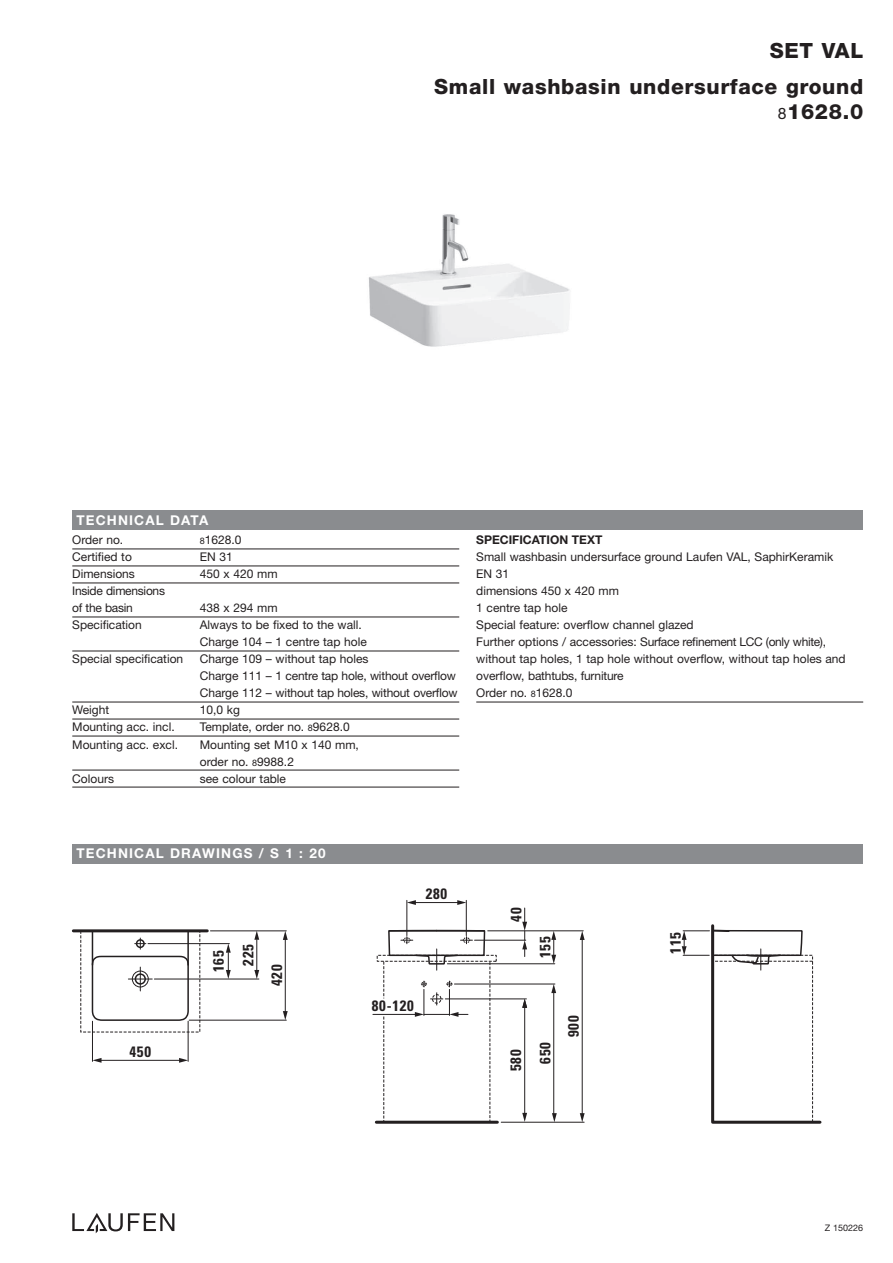
<style>
.page{position:relative;width:893px;height:1263px;background:#fff}
.page>*{position:absolute;margin:0;border:0;box-sizing:border-box;transform-origin:0 0}
.t1{font:800 21px/25.5px "Helvetica Neue";letter-spacing:.03em;color:#231f20;text-align:right}
.t2{font:700 condensed 15px/29.4px "Univers";letter-spacing:.05em;color:#231f20;text-align:center}
.t3{font:700 13.5px "Helvetica Neue";letter-spacing:.085em;color:#fff}
.t4{font:12px/17px "Helvetica Neue";color:#231f20}
.t5{font:12px/17px "Helvetica Neue";letter-spacing:-.02em;color:#231f20}
.t6{font:700 12px "Helvetica Neue";color:#231f20}
.t7{font:9px "Helvetica Neue";color:#231f20}
.s1{font-weight:400;font-size:15.75px}
.s2{font-size:9px}
</style>
<div class="page">
<svg style="left:72px;top:1213px;width:102px;height:20px"></svg>
<div style="left:72px;top:844px;width:791px;height:19px;background:#8a8c8f"></div>
<div style="left:72px;top:510px;width:791px;height:19px;background:#8a8c8f"></div>
<hr style="left:73px;top:929px;width:134px;height:3px;background:#231f20">
<hr style="left:376px;top:1121px;width:121px;height:3px;background:#231f20">
<svg style="left:91px;top:929px;width:99px;height:93px"></svg>
<div style="left:80px;top:930px;width:120px;height:102px;border:1px dashed #231f20"></div>
<svg style="left:580px;top:931px;width:5px;height:9px"></svg>
<hr style="left:582px;top:937px;width:1px;height:177px;background:#231f20">
<svg style="left:388px;top:914px;width:98px;height:40px"></svg>
<hr style="left:373px;top:1014px;width:42px;height:1px;background:#231f20">
<hr style="left:92px;top:1021px;width:1px;height:40px;background:#231f20">
<hr style="left:188px;top:1021px;width:1px;height:40px;background:#231f20">
<svg style="left:92px;top:1058px;width:10px;height:5px"></svg>
<svg style="left:179px;top:1058px;width:9px;height:5px"></svg>
<hr style="left:101px;top:1060px;width:79px;height:1px;background:#231f20">
<hr style="left:189px;top:1020px;width:97px;height:1px;background:#231f20">
<svg style="left:283px;top:931px;width:5px;height:9px"></svg>
<svg style="left:283px;top:1011px;width:5px;height:9px"></svg>
<hr style="left:285px;top:939px;width:1px;height:73px;background:#231f20">
<hr style="left:154px;top:979px;width:105px;height:1px;background:#231f20">
<hr style="left:148px;top:943px;width:81px;height:1px;background:#231f20">
<svg style="left:254px;top:970px;width:5px;height:9px"></svg>
<svg style="left:254px;top:931px;width:5px;height:9px"></svg>
<hr style="left:257px;top:940px;width:1px;height:30px;background:#231f20">
<hr style="left:210px;top:930px;width:76px;height:1px;background:#231f20">
<svg style="left:226px;top:944px;width:5px;height:35px"></svg>
<svg style="left:551px;top:931px;width:5px;height:23px"></svg>
<svg style="left:522px;top:908px;width:5px;height:46px"></svg>
<hr style="left:488px;top:930px;width:95px;height:1px;background:#231f20">
<svg style="left:682px;top:924px;width:140px;height:200px"></svg>
<hr style="left:475px;top:940px;width:51px;height:1px;background:#231f20">
<hr style="left:407px;top:900px;width:1px;height:35px;background:#231f20">
<hr style="left:466px;top:900px;width:1px;height:35px;background:#231f20">
<svg style="left:407px;top:900px;width:9px;height:5px"></svg>
<svg style="left:457px;top:900px;width:9px;height:5px"></svg>
<hr style="left:415px;top:902px;width:43px;height:1px;background:#231f20">
<svg style="left:376px;top:954px;width:437px;height:169px"></svg>
<hr style="left:72px;top:549px;width:387px;height:1px;background:#231f20">
<hr style="left:72px;top:566px;width:387px;height:1px;background:#231f20">
<hr style="left:72px;top:583px;width:387px;height:1px;background:#231f20">
<hr style="left:72px;top:617px;width:387px;height:1px;background:#231f20">
<hr style="left:72px;top:651px;width:387px;height:1px;background:#231f20">
<hr style="left:72px;top:702px;width:387px;height:1px;background:#231f20">
<hr style="left:72px;top:719px;width:387px;height:1px;background:#231f20">
<hr style="left:72px;top:736px;width:387px;height:1px;background:#231f20">
<hr style="left:72px;top:770px;width:387px;height:1px;background:#231f20">
<hr style="left:72px;top:787px;width:387px;height:1px;background:#231f20">
<hr style="left:476px;top:702px;width:387px;height:1px;background:#231f20">
<img style="left:368px;top:214px;width:202px;height:133px">
<h1 class="t1" style="left:770px;top:39px;width:95px">SET VAL</h1>
<p class="t3" style="left:77px;top:515px;width:133px">TECHNICAL DATA</p>
<h1 class="t1" style="left:434px;top:75px;width:430px">Small washbasin undersurface ground<br><span class="s1">8</span>1628.0</h1>
<p class="t4" style="left:72px;top:533px;width:53px">Order no.</p>
<p class="t4" style="left:200px;top:533px;width:43px"><span class="s2">8</span>1628.0</p>
<p class="t4" style="left:72px;top:550px;width:61px">Certified to</p>
<p class="t4" style="left:200px;top:550px;width:35px">EN 31</p>
<p class="t4" style="left:72px;top:567px;width:64px">Dimensions</p>
<p class="t4" style="left:200px;top:567px;width:79px">450 x 420 mm</p>
<p class="t5" style="left:72px;top:584px;width:94px">Inside dimensions of the basin</p>
<p class="t4" style="left:200px;top:601px;width:79px">438 x 294 mm</p>
<p class="t4" style="left:72px;top:618px;width:71px">Specification</p>
<p class="t4" style="left:200px;top:618px;width:169px">Always to be fixed to the wall.<br>Charge 104 – 1 centre tap hole</p>
<p class="t4" style="left:72px;top:652px;width:112px">Special specification</p>
<p class="t4" style="left:200px;top:652px;width:259px">Charge 109 – without tap holes<br>Charge 111 – 1 centre tap hole, without overflow<br>Charge 112 – without tap holes, without overflow</p>
<p class="t4" style="left:72px;top:703px;width:38px">Weight</p>
<p class="t4" style="left:200px;top:703px;width:42px">10,0 kg</p>
<p class="t4" style="left:72px;top:720px;width:104px">Mounting acc. incl.</p>
<p class="t4" style="left:200px;top:720px;width:151px">Template, order no. <span class="s2">8</span>9628.0</p>
<p class="t4" style="left:72px;top:737px;width:107px">Mounting acc. excl.</p>
<p class="t4" style="left:200px;top:737px;width:161px">Mounting set M10 x 140 mm, order no. <span class="s2">8</span>9988.2</p>
<p class="t4" style="left:72px;top:771px;width:43px">Colours</p>
<p class="t4" style="left:200px;top:771px;width:88px">see colour table</p>
<p class="t6" style="left:476px;top:536px;width:128px">SPECIFICATION TEXT</p>
<p class="t4" style="left:476px;top:550px;width:371px">Small washbasin undersurface ground Laufen VAL, SaphirKeramik EN 31<br>dimensions 450 x 420 mm<br>1 centre tap hole<br>Special feature: overflow channel glazed<br>Further options / accessories: Surface refinement LCC (only white), without tap holes, 1 tap hole without overflow, without tap holes and overflow, bathtubs, furniture<br>Order no. <span class="s2">8</span>1628.0</p>
<p class="t3" style="left:77px;top:849px;width:251px">TECHNICAL DRAWINGS / S 1 : 20</p>
<p class="t2" style="left:130px;top:1038px;width:23px">450</p>
<p class="t2" style="left:205px;top:972px;width:23px;rotate:-90deg">165</p>
<p class="t2" style="left:235px;top:965px;width:23px;rotate:-90deg">225</p>
<p class="t2" style="left:264px;top:986px;width:23px;rotate:-90deg">420</p>
<p class="t2" style="left:426px;top:881px;width:23px">280</p>
<p class="t2" style="left:372px;top:993px;width:44px">80-120</p>
<p class="t2" style="left:503px;top:922px;width:16px;rotate:-90deg">40</p>
<p class="t2" style="left:532px;top:958px;width:23px;rotate:-90deg">155</p>
<p class="t2" style="left:503px;top:1071px;width:30px;rotate:-90deg">580<br>650</p>
<p class="t2" style="left:560px;top:1037px;width:23px;rotate:-90deg">900</p>
<p class="t2" style="left:662px;top:954px;width:23px;rotate:-90deg">115</p>
<p class="t7" style="left:825px;top:1224px;width:40px">Z 150226</p>
</div>
